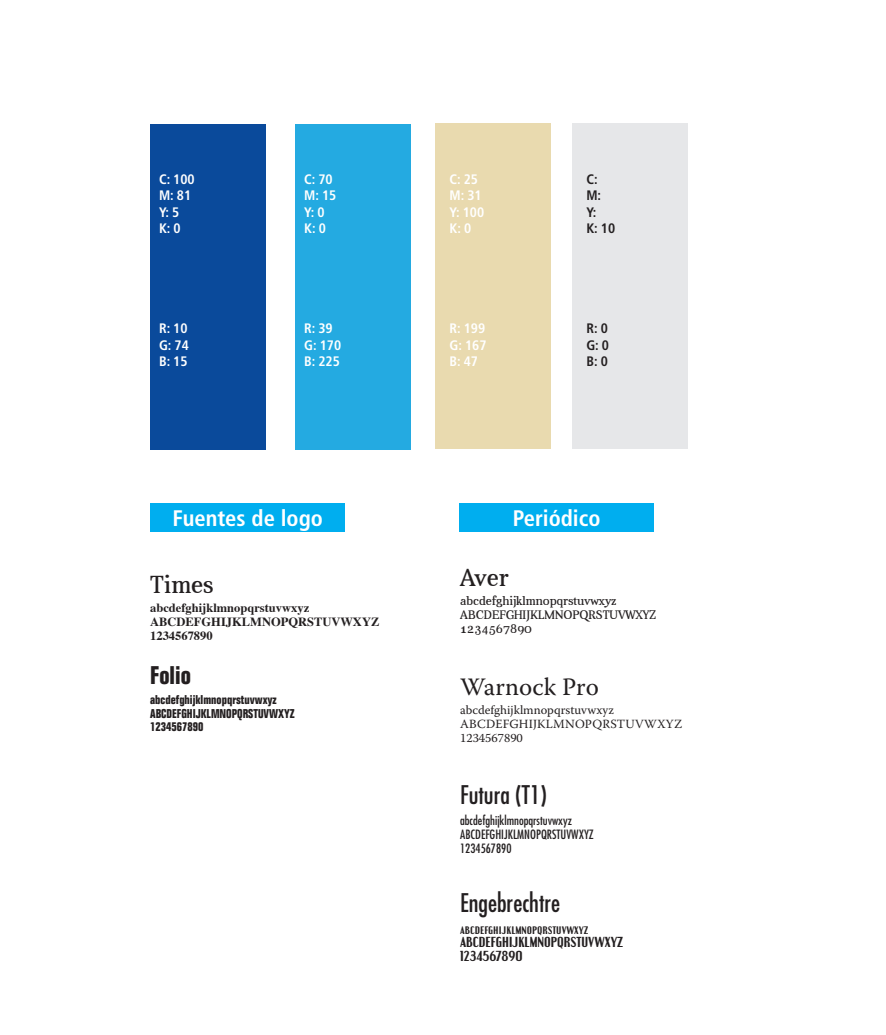
<style>
.page{position:relative;width:886px;height:1035px;background:#fff}
.page>*{position:absolute;margin:0;border:0;box-sizing:border-box;transform-origin:0 0}
.Credito{font:condensed 25px "Futura";color:#231f20}
.TEXTO_PRINCIPAL{font:25px "Warnock Pro";color:#231f20}
.TITULO_PRINCIPAL{font:25px "Aver";color:#231f20}
.TITULO_PRINCIPAL-2{font:700 condensed 25px "Folio";color:#231f20}
.TITULO_PRINCIPAL-3{font:700 condensed 22.5px "Frutiger";color:#fff}
.t1{font:700 condensed 13.75px "Frutiger";color:#fff}
.t2{font:700 condensed 13.75px "Frutiger";color:#231f20}
.TITULO_PRINCIPAL-4{font:12.5px "Aver";color:#231f20}
.TITULO_PRINCIPAL-5{font:700 12.5px "Times";color:#231f20}
.TITULO_PRINCIPAL-6{font:700 condensed 12.5px "Folio";color:#231f20}
.TEXTO_PRINCIPAL-2{font:12.5px "Warnock Pro";letter-spacing:.005em;color:#231f20}
.Credito-2{font:condensed 12.5px "Futura";color:#231f20}
.Credito-3{font:700 12.5px "Engebrechtre Rg";color:#231f20}
</style>
<div class="page">
<div style="left:435px;top:124px;width:116px;height:325px;background:#e9daaf"></div>
<div style="left:572px;top:124px;width:115px;height:325px;background:#e6e7e9"></div>
<div style="left:150px;top:124px;width:115px;height:326px;background:#0a4a9b"></div>
<div style="left:295px;top:124px;width:115px;height:326px;background:#24aae1"></div>
<div style="left:150px;top:503px;width:195px;height:28px;background:#00aeef"></div>
<div style="left:459px;top:503px;width:195px;height:28px;background:#00aeef"></div>
<p class="t1" style="left:159px;top:171px;width:37px">C: 100</p>
<p class="t1" style="left:159px;top:187px;width:34px">M: 81</p>
<p class="t1" style="left:159px;top:204px;width:22px">Y: 5</p>
<p class="t1" style="left:159px;top:220px;width:23px">K: 0</p>
<p class="t1" style="left:159px;top:320px;width:30px">R: 10</p>
<p class="t1" style="left:159px;top:337px;width:31px">G: 74</p>
<p class="t1" style="left:159px;top:353px;width:30px">B: 15</p>
<p class="t1" style="left:304px;top:171px;width:30px">C: 70</p>
<p class="t1" style="left:304px;top:187px;width:34px">M: 15</p>
<p class="t1" style="left:304px;top:204px;width:22px">Y: 0</p>
<p class="t1" style="left:304px;top:220px;width:23px">K: 0</p>
<p class="t1" style="left:304px;top:320px;width:30px">R: 39</p>
<p class="t1" style="left:304px;top:337px;width:39px">G: 170</p>
<p class="t1" style="left:304px;top:353px;width:37px">B: 225</p>
<p class="t1" style="left:449px;top:171px;width:30px">C: 25</p>
<p class="t1" style="left:449px;top:187px;width:34px">M: 31</p>
<p class="t1" style="left:449px;top:204px;width:36px">Y: 100</p>
<p class="t1" style="left:449px;top:220px;width:23px">K: 0</p>
<p class="t1" style="left:449px;top:320px;width:37px">R: 199</p>
<p class="t1" style="left:449px;top:337px;width:39px">G: 167</p>
<p class="t1" style="left:449px;top:353px;width:30px">B: 47</p>
<p class="t2" style="left:586px;top:171px;width:13px">C:</p>
<p class="t2" style="left:586px;top:187px;width:16px">M:</p>
<p class="t2" style="left:586px;top:204px;width:12px">Y:</p>
<p class="t2" style="left:586px;top:220px;width:30px">K: 10</p>
<p class="t2" style="left:586px;top:320px;width:23px">R: 0</p>
<p class="t2" style="left:586px;top:337px;width:24px">G: 0</p>
<p class="t2" style="left:586px;top:353px;width:23px">B: 0</p>
<p class="TITULO_PRINCIPAL-3" style="left:172px;top:505px;width:152px">Fuentes de logo</p>
<p class="TITULO_PRINCIPAL-3" style="left:513px;top:505px;width:89px">Periódico</p>
<p class="TITULO_PRINCIPAL" style="left:150px;top:570px;width:65px">Times</p>
<p class="TITULO_PRINCIPAL" style="left:460px;top:564px;width:50px">Aver</p>
<p class="TITULO_PRINCIPAL-5" style="left:150px;top:596px;width:161px">abcdefghijklmnopqrstuvwxyz</p>
<p class="TITULO_PRINCIPAL-5" style="left:150px;top:610px;width:231px">ABCDEFGHIJKLMNOPQRSTUVWXYZ</p>
<p class="TITULO_PRINCIPAL-5" style="left:150px;top:624px;width:64px">1234567890</p>
<p class="TITULO_PRINCIPAL-2" style="left:150px;top:661px;width:42px">Folio</p>
<p class="TITULO_PRINCIPAL-6" style="left:150px;top:692px;width:128px">abcdefghijklmnopqrstuvwxyz</p>
<p class="TITULO_PRINCIPAL-6" style="left:150px;top:706px;width:146px">ABCDEFGHIJKLMNOPQRSTUVWXYZ</p>
<p class="TITULO_PRINCIPAL-6" style="left:150px;top:720px;width:55px">1234567890</p>
<p class="TITULO_PRINCIPAL-4" style="left:460px;top:594px;width:158px">abcdefghijklmnopqrstuvwxyz</p>
<p class="TITULO_PRINCIPAL-4" style="left:460px;top:608px;width:197px">ABCDEFGHIJKLMNOPQRSTUVWXYZ</p>
<p class="TITULO_PRINCIPAL-4" style="left:460px;top:621px;width:73px">1234567890</p>
<p class="TEXTO_PRINCIPAL" style="left:460px;top:672px;width:140px">Warnock Pro</p>
<p class="TEXTO_PRINCIPAL-2" style="left:460px;top:702px;width:156px">abcdefghijklmnopqrstuvwxyz</p>
<p class="TEXTO_PRINCIPAL-2" style="left:460px;top:716px;width:223px">ABCDEFGHIJKLMNOPQRSTUVWXYZ</p>
<p class="TEXTO_PRINCIPAL-2" style="left:460px;top:730px;width:64px">1234567890</p>
<p class="Credito" style="left:460px;top:780px;width:89px">Futura (T1)</p>
<p class="Credito-2" style="left:460px;top:813px;width:113px">abcdefghijklmnopqrstuvwxyz</p>
<p class="Credito-2" style="left:460px;top:827px;width:135px">ABCDEFGHIJKLMNOPQRSTUVWXYZ</p>
<p class="Credito-2" style="left:460px;top:840px;width:53px">1234567890</p>
<p class="Credito" style="left:460px;top:888px;width:102px">Engebrechtre</p>
<p class="Credito-3" style="left:460px;top:921px;width:130px">abcdefghijklmnopqrstuvwxyz</p>
<p class="Credito-3" style="left:460px;top:934px;width:164px">ABCDEFGHIJKLMNOPQRSTUVWXYZ</p>
<p class="Credito-3" style="left:460px;top:948px;width:64px">1234567890</p>
</div>
